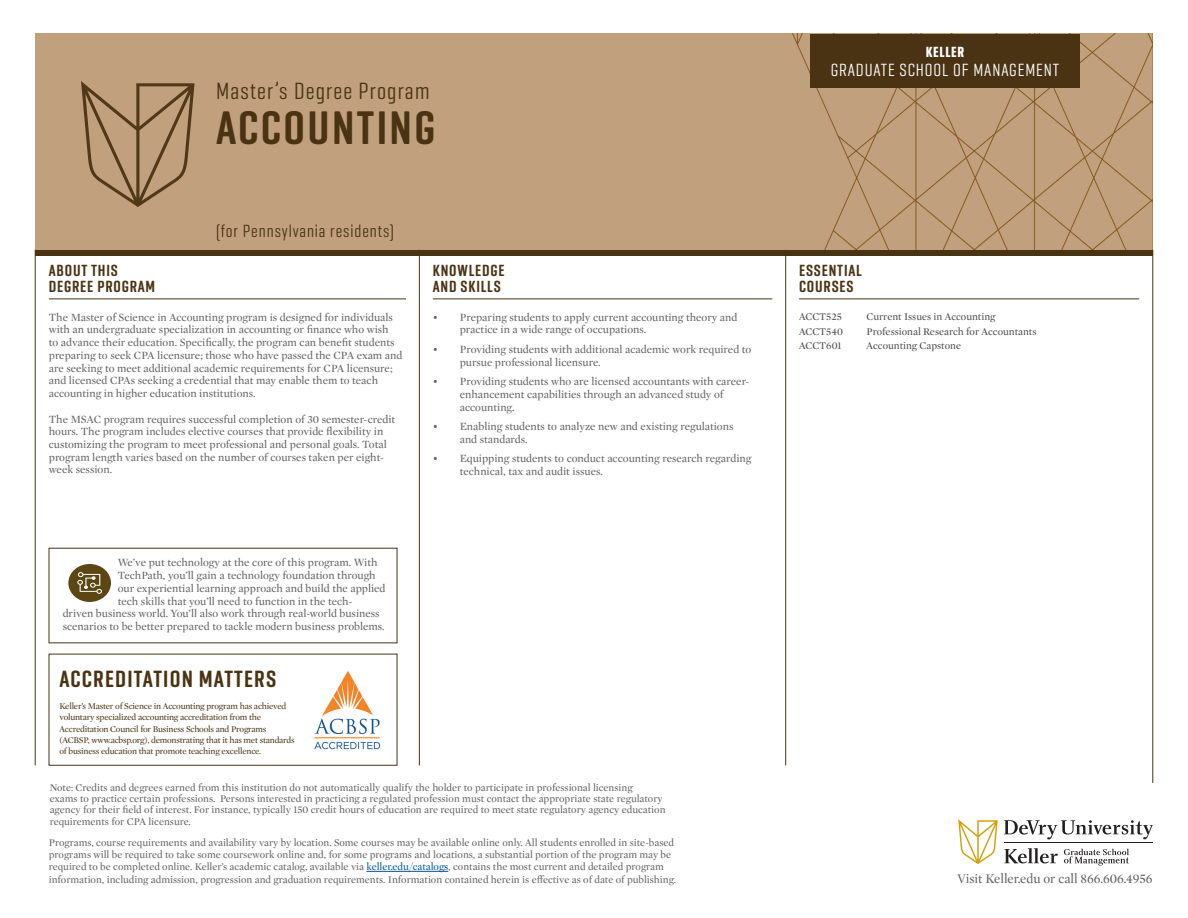
<style>
.page{position:relative;width:1188px;height:918px;background:#fff}
.page>*{position:absolute;margin:0;border:0;box-sizing:border-box;transform-origin:0 0}
.t1{font:600 48px "Geogrotesque Comp";letter-spacing:.05em;color:#4a3313}
.t2{font:24px "Geogrotesque Comp";letter-spacing:.05em;color:#4a3313}
.t3{font:600 24px "Geogrotesque Comp";letter-spacing:.05em;color:#4a3313}
.t4{font:18px "Geogrotesque Comp";letter-spacing:.05em;color:#fff}
.t5{font:18px "Geogrotesque Comp";letter-spacing:.05em;color:#4a3313}
.t6{font:600 16.5px/16.5px "Geogrotesque Comp";letter-spacing:.05em;color:#4a3313}
.t7{font:700 15px "Geogrotesque Comp";letter-spacing:.05em;color:#fff}
.t8{font:13.5px "Mercury Display";color:#636366}
.t9{font:11.25px/12.8px "Mercury Display";color:#636366}
.t10{font:10.5px/12.5px "Mercury Display";color:#636366}
.t11{font:10.5px "Mercury Display";color:#4b4c4d}
.t12{font:9px/11.2px "Mercury Display";letter-spacing:-.02em;color:#4a3313}
.s1{color:#005594}
</style>
<div class="page">
<div style="left:35px;top:34px;width:1118px;height:216px;background:#c1a17d"></div>
<div style="left:810px;top:34px;width:270px;height:54px;background:#4a3313"></div>
<div style="left:35px;top:250px;width:1118px;height:27px;background:#4a3313"></div>
<div style="left:35px;top:256px;width:1118px;height:527px;background:#fff"></div>
<hr style="left:1153px;top:250px;width:1px;height:533px;background:#4a3313">
<hr style="left:35px;top:250px;width:1px;height:515px;background:#4a3313">
<hr style="left:419px;top:250px;width:1px;height:515px;background:#4a3313">
<hr style="left:49px;top:299px;width:357px;height:1px;background:#4a3313">
<hr style="left:433px;top:299px;width:339px;height:1px;background:#4a3313">
<svg style="left:81px;top:81px;width:114px;height:126px;background:#ac8d6a"></svg>
<hr style="left:799px;top:299px;width:340px;height:1px;background:#4a3313">
<hr style="left:785px;top:250px;width:1px;height:515px;background:#4a3313">
<hr style="left:366px;top:871px;width:82px;height:1px;background:#005594">
<svg style="left:958px;top:819px;width:40px;height:45px"></svg>
<svg style="left:1004px;top:820px;width:149px;height:19px"></svg>
<svg style="left:1004px;top:848px;width:54px;height:15px"></svg>
<svg style="left:1064px;top:849px;width:65px;height:17px"></svg>
<hr style="left:1004px;top:842px;width:148px;height:1px;background:#231f20">
<img style="left:314px;top:671px;width:67px;height:79px">
<div style="left:68px;top:564px;width:43px;height:38px;background:#5b4614;border-radius:50%"></div>
<svg style="left:77px;top:572px;width:25px;height:22px"></svg>
<h1 class="t2" style="left:216px;top:76px;width:215px">Master’s Degree Program</h1>
<h1 class="t1" style="left:216px;top:98px;width:221px">ACCOUNTING</h1>
<p class="t5" style="left:216px;top:220px;width:180px">(for Pennsylvania residents)</p>
<h2 class="t6" style="left:49px;top:261px;width:108px">ABOUT THIS<br>DEGREE PROGRAM</h2>
<h2 class="t6" style="left:433px;top:261px;width:73px">KNOWLEDGE<br>AND SKILLS</h2>
<p class="t9" style="left:49px;top:310px;width:355px">The Master of Science in Accounting program is designed for individuals with an undergraduate specialization in accounting or finance who wish<br>to advance their education. Specifically, the program can benefit students preparing to seek CPA licensure; those who have passed the CPA exam and are seeking to meet additional academic requirements for CPA licensure; and licensed CPAs seeking a credential that may enable them to teach accounting in higher education institutions.</p>
<p class="t9" style="left:49px;top:412px;width:348px">The MSAC program requires successful completion of 30 semester-credit hours. The program includes elective courses that provide flexibility in customizing the program to meet professional and personal goals. Total program length varies based on the number of courses taken per eight&shy;week session.</p>
<p class="t9" style="left:460px;top:310px;width:279px;text-indent:-27px">• Preparing students to apply current accounting theory and practice in a wide range of occupations.</p>
<p class="t9" style="left:460px;top:342px;width:293px;text-indent:-27px">• Providing students with additional academic work required to pursue professional licensure.</p>
<p class="t9" style="left:460px;top:374px;width:291px;text-indent:-27px">• Providing students who are licensed accountants with career&shy;enhancement capabilities through an advanced study of accounting.</p>
<p class="t9" style="left:460px;top:419px;width:275px;text-indent:-27px">• Enabling students to analyze new and existing regulations and standards.</p>
<p class="t9" style="left:460px;top:452px;width:293px;text-indent:-27px">• Equipping students to conduct accounting research regarding technical, tax and audit issues.</p>
<p class="t9" style="left:118px;top:556px;width:261px">We’ve put technology at the core of this program. With</p>
<p class="t9" style="left:118px;top:569px;width:259px">TechPath, you’ll gain a technology foundation through</p>
<p class="t9" style="left:118px;top:581px;width:269px">our experiential learning approach and build the applied</p>
<p class="t9" style="left:118px;top:594px;width:236px">tech skills that you’ll need to function in the tech-</p>
<p class="t9" style="left:63px;top:607px;width:318px">driven business world. You’ll also work through real-world business</p>
<p class="t9" style="left:63px;top:620px;width:323px">scenarios to be better prepared to tackle modern business problems.</p>
<p class="t3" style="left:59px;top:664px;width:218px">ACCREDITATION MATTERS</p>
<p class="t12" style="left:59px;top:700px;width:237px">Keller’s Master of Science in Accounting program has achieved voluntary specialized accounting accreditation from the Accreditation Council for Business Schools and Programs (ACBSP, www.acbsp.org), demonstrating that it has met standards of business education that promote teaching excellence.</p>
<p class="t10" style="left:50px;top:781px;width:617px;line-height:11.2px">Note: Credits and degrees earned from this institution do not automatically qualify the holder to participate in professional licensing<br>exams to practice certain professions. Persons interested in practicing a regulated profession must contact the appropriate state regulatory agency for their field of interest. For instance, typically 150 credit hours of education are required to meet state regulatory agency education requirements for CPA licensure.</p>
<p class="t10" style="left:49px;top:836px;width:629px">Programs, course requirements and availability vary by location. Some courses may be available online only. All students enrolled in site-based programs will be required to take some coursework online and, for some programs and locations, a substantial portion of the program may be required to be completed online. Keller’s academic catalog, available via <span class="s1">keller.edu/catalogs</span>, contains the most current and detailed program information, including admission, progression and graduation requirements. Information contained herein is effective as of date of publishing.</p>
<p class="t7" style="left:926px;top:42px;width:40px">KELLER</p>
<p class="t4" style="left:831px;top:59px;width:230px">GRADUATE SCHOOL OF MANAGEMENT</p>
<h2 class="t6" style="left:799px;top:261px;width:64px">ESSENTIAL<br>COURSES</h2>
<p class="t11" style="left:799px;top:309px;width:44px">ACCT525</p>
<p class="t11" style="left:867px;top:309px;width:130px">Current Issues in Accounting</p>
<p class="t11" style="left:799px;top:324px;width:45px">ACCT540</p>
<p class="t11" style="left:867px;top:324px;width:171px">Professional Research for Accountants</p>
<p class="t11" style="left:799px;top:339px;width:44px">ACCT601</p>
<p class="t11" style="left:867px;top:339px;width:96px">Accounting Capstone</p>
<p class="t8" style="left:957px;top:869px;width:197px">Visit Keller.edu or call 866.606.4956</p>
</div>
